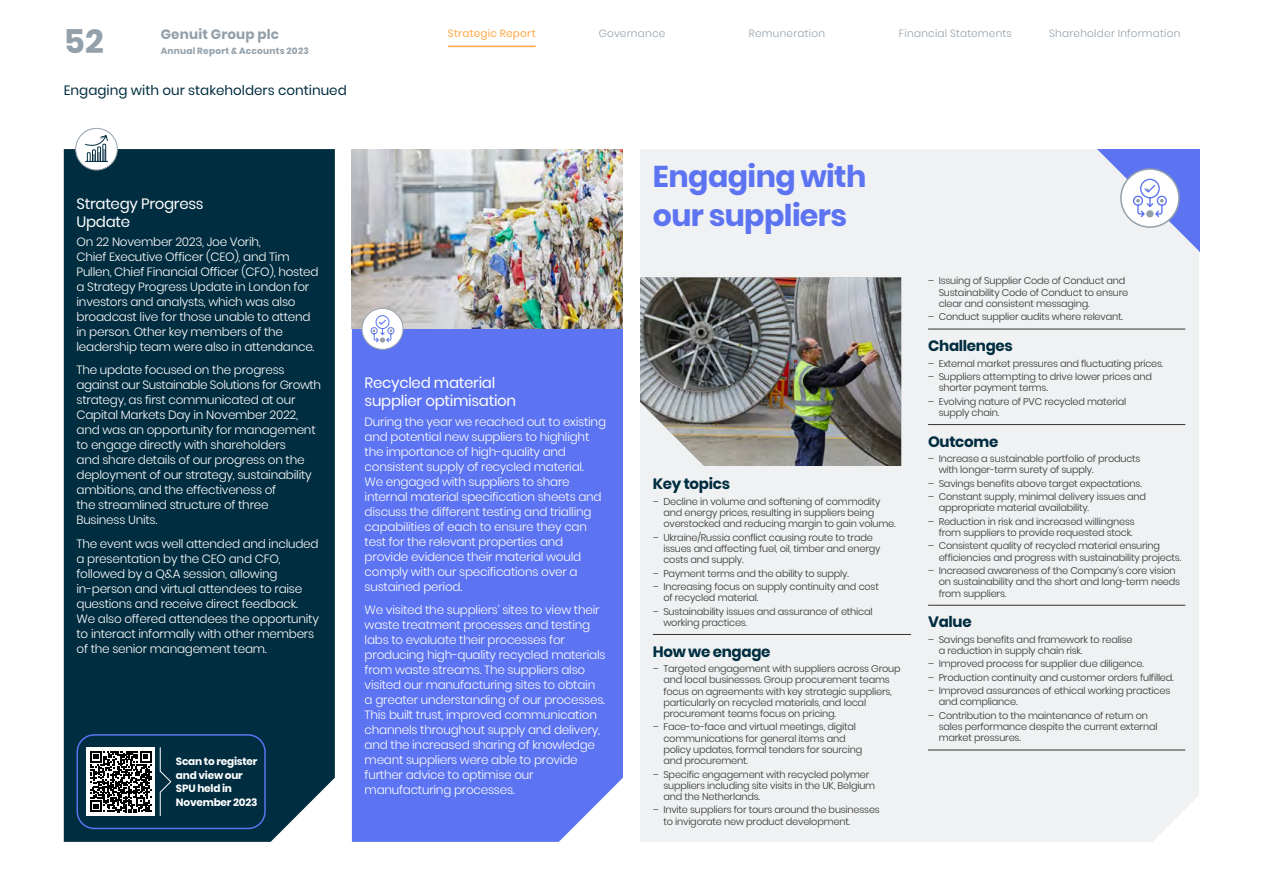
<style>
.page{position:relative;width:1263px;height:893px;background:#fff}
.page>*{position:absolute;margin:0;border:0;box-sizing:border-box;transform-origin:0 0}
.t1{font:700 33px "Poppins";color:#93a0aa}
.t2{font:700 30px/39px "Poppins";letter-spacing:-.02em;color:#5c73f2}
.t3{font:15px/18px "Poppins";letter-spacing:-.02em;color:#fff}
.t4{font:700 15px "Poppins";letter-spacing:-.02em;color:#002d40}
.t5{font:13.5px "Poppins";color:#002d40}
.t6{font:700 13.5px "Poppins";letter-spacing:.015em;color:#93a0aa}
.t7{font:300 12px/15px "Poppins";letter-spacing:-.02em;color:#fff}
.t8{font:300 10.5px "Poppins";letter-spacing:.025em;color:#93a0aa}
.t9{font:700 10.5px/13.5px "Poppins";letter-spacing:-.02em;color:#fff}
.t10{font:10.5px "Poppins";letter-spacing:.025em;color:#ffa644}
.t11{font:300 9.75px/11.2px "Poppins";letter-spacing:-.02em;color:#333}
.t12{font:700 9px "Poppins";letter-spacing:.025em;color:#93a0aa}
</style>
<div class="page">
<div style="left:352px;top:329px;width:271px;height:513px;background:#5c73f2"></div>
<img style="left:352px;top:149px;width:271px;height:180px">
<div style="left:640px;top:149px;width:559px;height:693px;background:#eff1f2"></div>
<hr style="left:653px;top:634px;width:258px;height:1px;background:#333">
<hr style="left:928px;top:329px;width:257px;height:1px;background:#333">
<hr style="left:928px;top:424px;width:257px;height:1px;background:#333">
<hr style="left:928px;top:605px;width:257px;height:1px;background:#333">
<hr style="left:928px;top:750px;width:257px;height:1px;background:#333">
<img style="left:640px;top:277px;width:261px;height:189px">
<svg style="left:1120px;top:168px;width:60px;height:60px"></svg>
<svg style="left:1132px;top:178px;width:36px;height:40px"></svg>
<div style="left:64px;top:149px;width:271px;height:693px;background:#002d40"></div>
<div style="left:87px;top:748px;width:68px;height:68px;background:#fff"></div>
<svg style="left:90px;top:751px;width:61px;height:61px"></svg>
<svg style="left:159px;top:747px;width:13px;height:69px"></svg>
<div style="left:77px;top:734px;width:189px;height:95px;border:2px solid #5c73f2;border-radius:17px"></div>
<div style="left:362px;top:308px;width:41px;height:42px;background:#fff;border:1px solid #93a0aa;border-radius:50%"></div>
<svg style="left:370px;top:315px;width:25px;height:28px"></svg>
<div style="left:75px;top:128px;width:43px;height:42px;background:#fff;border:1px solid #93a0aa;border-radius:50%"></div>
<svg style="left:85px;top:135px;width:23px;height:27px"></svg>
<hr style="left:448px;top:46px;width:88px;height:1px;background:#ffa644">
<h1 class="t1" style="left:64px;top:22px;width:41px">52</h1>
<h3 class="t6" style="left:161px;top:27px;width:120px">Genuit Group plc</h3>
<p class="t12" style="left:161px;top:46px;width:150px">Annual Report &amp; Accounts 2023</p>
<h3 class="t5" style="left:64px;top:82px;width:285px">Engaging with our stakeholders continued</h3>
<p class="t10" style="left:448px;top:27px;width:89px">Strategic Report</p>
<p class="t8" style="left:599px;top:27px;width:68px">Governance</p>
<p class="t8" style="left:749px;top:27px;width:78px">Remuneration</p>
<p class="t8" style="left:899px;top:27px;width:114px">Financial Statements</p>
<p class="t8" style="left:1049px;top:27px;width:133px">Shareholder Information</p>
<h3 class="t3" style="left:77px;top:194px;width:129px">Strategy Progress<br>Update</h3>
<p class="t7" style="left:77px;top:234px;width:243px">On 22 November 2023, Joe Vorih,<br>Chief Executive Officer (CEO), and Tim Pullen, Chief Financial Officer (CFO), hosted a Strategy Progress Update in London for investors and analysts, which was also broadcast live for those unable to attend in person. Other key members of the leadership team were also in attendance.</p>
<p class="t7" style="left:77px;top:363px;width:246px">The update focused on the progress against our Sustainable Solutions for Growth strategy, as first communicated at our Capital Markets Day in November 2022, and was an opportunity for management to engage directly with shareholders<br>and share details of our progress on the deployment of our strategy, sustainability ambitions, and the effectiveness of<br>the streamlined structure of three<br>Business Units.</p>
<p class="t7" style="left:77px;top:536px;width:244px">The event was well attended and included a presentation by the CEO and CFO, followed by a Q&amp;A session, allowing in-person and virtual attendees to raise questions and receive direct feedback.<br>We also offered attendees the opportunity to interact informally with other members of the senior management team.</p>
<p class="t9" style="left:176px;top:755px;width:83px">Scan to register and view our<br>SPU held in<br>November 2023</p>
<h3 class="t3" style="left:365px;top:374px;width:153px">Recycled material supplier optimisation</h3>
<p class="t7" style="left:365px;top:414px;width:243px">During the year we reached out to existing and potential new suppliers to highlight the importance of high-quality and consistent supply of recycled material.<br>We engaged with suppliers to share internal material specification sheets and discuss the different testing and trialling capabilities of each to ensure they can test for the relevant properties and provide evidence their material would comply with our specifications over a sustained period.</p>
<p class="t7" style="left:365px;top:602px;width:242px">We visited the suppliers’ sites to view their waste treatment processes and testing labs to evaluate their processes for producing high-quality recycled materials from waste streams. The suppliers also visited our manufacturing sites to obtain a greater understanding of our processes.<br>This built trust, improved communication channels throughout supply and delivery, and the increased sharing of knowledge meant suppliers were able to provide further advice to optimise our manufacturing processes.</p>
<h2 class="t2" style="left:653px;top:158px;width:215px">Engaging with our suppliers</h2>
<h3 class="t4" style="left:653px;top:475px;width:79px">Key topics</h3>
<p class="t11" style="left:663px;top:496px;width:234px;text-indent:-11px">– Decline in volume and softening of commodity and energy prices, resulting in suppliers being overstocked and reducing margin to gain volume.</p>
<p class="t11" style="left:663px;top:532px;width:219px;text-indent:-11px">– Ukraine/Russia conflict causing route to trade issues and affecting fuel, oil, timber and energy costs and supply.</p>
<p class="t11" style="left:653px;top:567px;width:198px">– Payment terms and the ability to supply.</p>
<p class="t11" style="left:663px;top:581px;width:217px;text-indent:-11px">– Increasing focus on supply continuity and cost of recycled material.</p>
<p class="t11" style="left:663px;top:605px;width:211px;text-indent:-11px">– Sustainability issues and assurance of ethical working practices.</p>
<h3 class="t4" style="left:653px;top:643px;width:119px">How we engage</h3>
<p class="t11" style="left:663px;top:663px;width:239px;text-indent:-11px">– Targeted engagement with suppliers across Group and local businesses. Group procurement teams focus on agreements with key strategic suppliers, particularly on recycled materials, and local procurement teams focus on pricing.</p>
<p class="t11" style="left:663px;top:721px;width:200px;text-indent:-11px">– Face-to-face and virtual meetings, digital communications for general items and policy updates, formal tenders for sourcing and procurement.</p>
<p class="t11" style="left:663px;top:769px;width:213px;text-indent:-11px">– Specific engagement with recycled polymer suppliers including site visits in the UK, Belgium and the Netherlands.</p>
<p class="t11" style="left:663px;top:804px;width:218px;text-indent:-11px">– Invite suppliers for tours around the businesses to invigorate new product development.</p>
<p class="t11" style="left:939px;top:275px;width:191px;text-indent:-11px">– Issuing of Supplier Code of Conduct and<br>Sustainability Code of Conduct to ensure clear and consistent messaging.</p>
<p class="t11" style="left:928px;top:311px;width:196px">– Conduct supplier audits where relevant.</p>
<h3 class="t4" style="left:928px;top:337px;width:86px">Challenges</h3>
<p class="t11" style="left:928px;top:358px;width:237px">– External market pressures and fluctuating prices.</p>
<p class="t11" style="left:939px;top:371px;width:215px;text-indent:-11px">– Suppliers attempting to drive lower prices and shorter payment terms.</p>
<p class="t11" style="left:939px;top:396px;width:189px;text-indent:-11px">– Evolving nature of PVC recycled material supply chain.</p>
<h3 class="t4" style="left:928px;top:433px;width:72px">Outcome</h3>
<p class="t11" style="left:939px;top:453px;width:203px;text-indent:-11px">– Increase a sustainable portfolio of products with longer-term surety of supply.</p>
<p class="t11" style="left:928px;top:478px;width:215px">– Savings benefits above target expectations.</p>
<p class="t11" style="left:939px;top:491px;width:209px;text-indent:-11px">– Constant supply, minimal delivery issues and appropriate material availability.</p>
<p class="t11" style="left:928px;top:516px;width:208px;text-align:right">– Reduction in risk and increased willingness from suppliers to provide requested stock.</p>
<p class="t11" style="left:939px;top:540px;width:244px;text-indent:-11px">– Consistent quality of recycled material ensuring efficiencies and progress with sustainability projects.</p>
<p class="t11" style="left:939px;top:565px;width:243px;text-indent:-11px">– Increased awareness of the Company’s core vision on sustainability and the short and long-term needs from suppliers.</p>
<h3 class="t4" style="left:928px;top:613px;width:45px">Value</h3>
<p class="t11" style="left:939px;top:634px;width:195px;text-indent:-11px">– Savings benefits and framework to realise a reduction in supply chain risk.</p>
<p class="t11" style="left:928px;top:658px;width:217px">– Improved process for supplier due diligence.</p>
<p class="t11" style="left:928px;top:672px;width:247px">– Production continuity and customer orders fulfilled.</p>
<p class="t11" style="left:939px;top:685px;width:233px;text-indent:-11px">– Improved assurances of ethical working practices and compliance.</p>
<p class="t11" style="left:939px;top:710px;width:220px;text-indent:-11px">– Contribution to the maintenance of return on sales performance despite the current external market pressures.</p>
</div>
